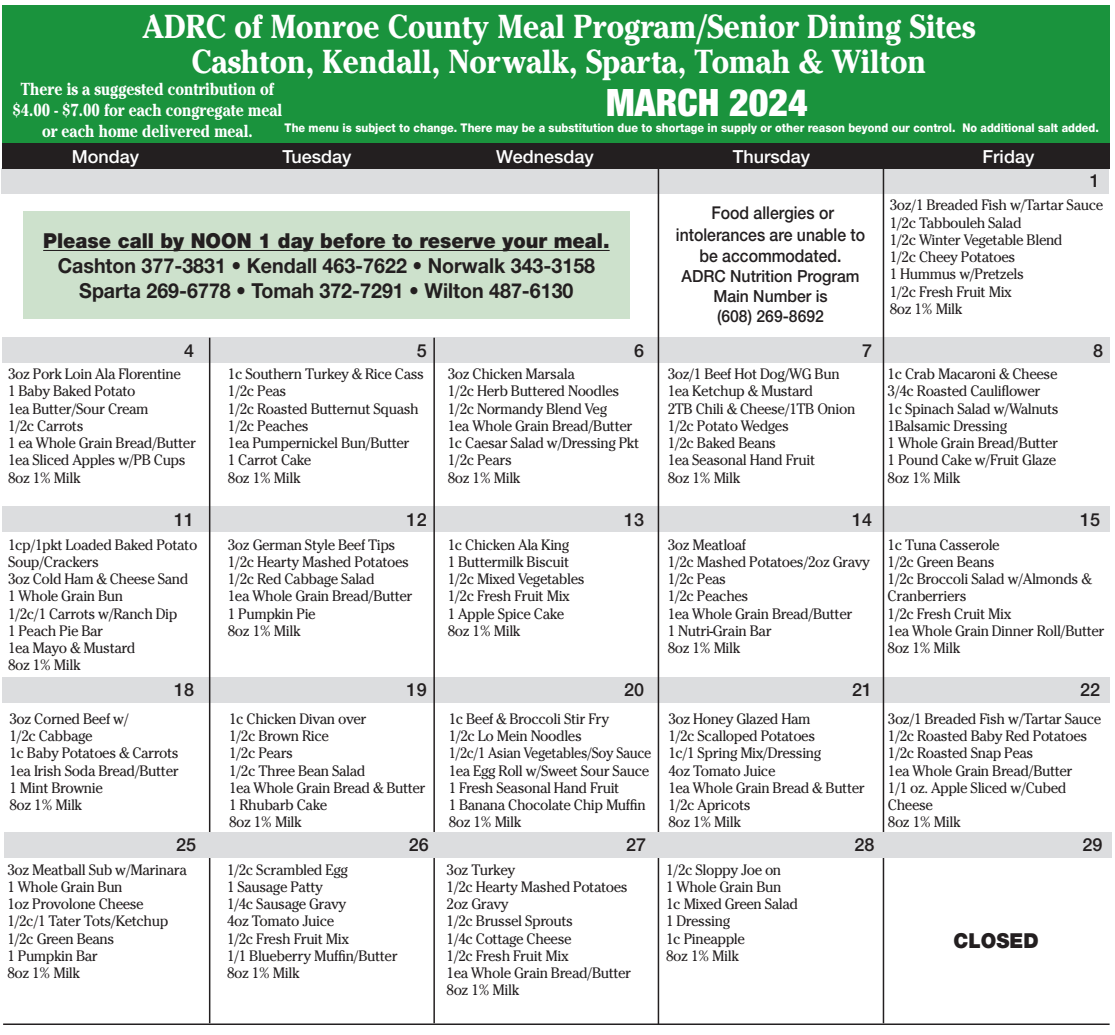
<style>
.page{position:relative;width:1115px;height:1035px;background:#fff}
.page>*{position:absolute;margin:0;border:0;box-sizing:border-box;transform-origin:0 0}
.t1{font:900 condensed 37.8px "Helvetica Neue LT Std";color:#fff}
.t2{font:700 33px/34.7px "Cheltenham Std";color:#fff;text-align:center;scale:.91 1}
.t3{font:700 20.7px/25px "Helvetica Neue LT Std";color:#231f20;text-align:center;scale:.95 1}
.t4{font:900 20.7px "Helvetica Neue LT Std";color:#231f20;scale:.95 1}
.t5{font:500 18px "Helvetica Neue LT Std";color:#231f20}
.t6{font:500 18px "Helvetica Neue LT Std";color:#fff}
.t7{font:500 17.7px/21.1px "Helvetica Neue LT Std";color:#231f20;text-align:center;scale:.9 1}
.t8{font:700 17.25px/20.7px "Cheltenham Std";color:#fff;text-align:center;scale:.87 1}
.t9{font:500 16.65px/20.1px "Helvetica Neue LT Std";color:#231f20;text-align:center;scale:.94 1}
.t10{font:15px/17.2px "Cheltenham Std";letter-spacing:-.03em;color:#231f20;scale:.96 1}
.t11{font:800 12px "Helvetica Neue LT Std";color:#fff;scale:.91 1}
</style>
<div class="page">
<hr style="left:3px;top:1023px;width:1106px;height:2px;background:#231f20">
<div style="left:2px;top:5px;width:1107px;height:150px;background:#1a933d"></div>
<div style="left:2px;top:168px;width:1107px;height:25px;background:#dcdddf"></div>
<div style="left:2px;top:506px;width:1107px;height:26px;background:#dcdddf"></div>
<div style="left:2px;top:677px;width:1107px;height:25px;background:#dcdddf"></div>
<div style="left:2px;top:337px;width:1107px;height:26px;background:#dcdddf"></div>
<hr style="left:209px;top:338px;width:1px;height:685px;background:#231f20">
<hr style="left:433px;top:338px;width:2px;height:685px;background:#231f20">
<hr style="left:658px;top:168px;width:1px;height:856px;background:#231f20">
<hr style="left:883px;top:168px;width:1px;height:855px;background:#231f20">
<div style="left:2px;top:143px;width:1107px;height:26px;background:#231f20"></div>
<div style="left:23px;top:212px;width:607px;height:107px;background:#cde1cc"></div>
<hr style="left:43px;top:250px;width:567px;height:1px;background:#231f20">
<div style="left:4px;top:832px;width:1107px;height:25px;background:#dcdddf"></div>
<h2 class="t2" style="left:143px;top:9px;width:916px">ADRC of Monroe County Meal Program/Senior Dining Sites<br>Cashton, Kendall, Norwalk, Sparta, Tomah &amp; Wilton</h2>
<p class="t8" style="left:12px;top:79px;width:312px">There is a suggested contribution of $4.00 - $7.00 for each congregate meal or each home delivered meal.</p>
<h1 class="t1" style="left:606px;top:79px;width:203px">MARCH 2024</h1>
<p class="t11" style="left:285px;top:121px;width:896px">The menu is subject to change. There may be a substitution due to shortage in supply or other reason beyond our control. No additional salt added.</p>
<p class="t6" style="left:72px;top:145px;width:69px">Monday</p>
<p class="t6" style="left:283px;top:145px;width:71px">Tuesday</p>
<p class="t6" style="left:496px;top:145px;width:99px">Wednesday</p>
<p class="t6" style="left:733px;top:145px;width:79px">Thursday</p>
<p class="t6" style="left:983px;top:145px;width:53px">Friday</p>
<p class="t5" style="left:1090px;top:170px;width:12px">1</p>
<h3 class="t4" style="left:43px;top:229px;width:598px">Please call by NOON 1 day before to reserve your meal.</h3>
<h3 class="t3" style="left:58px;top:253px;width:567px">Cashton 377-3831 • Kendall 463-7622 • Norwalk 343-3158<br>Sparta 269-6778 • Tomah 372-7291 • Wilton 487-6130</h3>
<p class="t7" style="left:676px;top:202px;width:212px">Food allergies or intolerances are unable to be accommodated.</p>
<p class="t9" style="left:681px;top:265px;width:191px">ADRC Nutrition Program<br>Main Number is<br>(608) 269-8692</p>
<p class="t10" style="left:890px;top:197px;width:224px">3oz/1 Breaded Fish w/Tartar Sauce<br>1/2c Tabbouleh Salad<br>1/2c Winter Vegetable Blend<br>1/2c Cheey Potatoes<br>1 Hummus w/Pretzels<br>1/2c Fresh Fruit Mix<br>8oz 1% Milk</p>
<p class="t5" style="left:184px;top:339px;width:12px">4</p>
<p class="t5" style="left:417px;top:339px;width:12px">5</p>
<p class="t5" style="left:634px;top:339px;width:12px">6</p>
<p class="t5" style="left:862px;top:339px;width:12px">7</p>
<p class="t5" style="left:1093px;top:339px;width:12px">8</p>
<p class="t10" style="left:8px;top:365px;width:197px">3oz Pork Loin Ala Florentine<br>1 Baby Baked Potato<br>1ea Butter/Sour Cream<br>1/2c Carrots<br>1 ea Whole Grain Bread/Butter<br>1ea Sliced Apples w/PB Cups<br>8oz 1% Milk</p>
<p class="t10" style="left:228px;top:365px;width:206px">1c Southern Turkey &amp; Rice Cass<br>1/2c Peas<br>1/2c Roasted Butternut Squash<br>1/2c Peaches<br>1ea Pumpernickel Bun/Butter<br>1 Carrot Cake<br>8oz 1% Milk</p>
<p class="t10" style="left:448px;top:365px;width:201px">3oz Chicken Marsala<br>1/2c Herb Buttered Noodles<br>1/2c Normandy Blend Veg<br>1ea Whole Grain Bread/Butter<br>1c Caesar Salad w/Dressing Pkt<br>1/2c Pears<br>8oz 1% Milk</p>
<p class="t10" style="left:668px;top:365px;width:197px">3oz/1 Beef Hot Dog/WG Bun<br>1ea Ketchup &amp; Mustard<br>2TB Chili &amp; Cheese/1TB Onion<br>1/2c Potato Wedges<br>1/2c Baked Beans<br>1ea Seasonal Hand Fruit<br>8oz 1% Milk</p>
<p class="t10" style="left:888px;top:365px;width:180px">1c Crab Macaroni &amp; Cheese<br>3/4c Roasted Cauliflower<br>1c Spinach Salad w/Walnuts<br>1Balsamic Dressing<br>1 Whole Grain Bread/Butter<br>1 Pound Cake w/Fruit Glaze<br>8oz 1% Milk</p>
<p class="t5" style="left:174px;top:508px;width:22px">11</p>
<p class="t5" style="left:407px;top:508px;width:22px">12</p>
<p class="t5" style="left:624px;top:508px;width:22px">13</p>
<p class="t5" style="left:852px;top:508px;width:22px">14</p>
<p class="t5" style="left:1080px;top:508px;width:22px">15</p>
<p class="t10" style="left:8px;top:536px;width:199px">1cp/1pkt Loaded Baked Potato<br>Soup/Crackers<br>3oz Cold Ham &amp; Cheese Sand<br>1 Whole Grain Bun<br>1/2c/1 Carrots w/Ranch Dip<br>1 Peach Pie Bar<br>1ea Mayo &amp; Mustard<br>8oz 1% Milk</p>
<p class="t10" style="left:228px;top:536px;width:194px">3oz German Style Beef Tips<br>1/2c Hearty Mashed Potatoes<br>1/2c Red Cabbage Salad<br>1ea Whole Grain Bread/Butter<br>1 Pumpkin Pie<br>8oz 1% Milk</p>
<p class="t10" style="left:448px;top:536px;width:144px">1c Chicken Ala King<br>1 Buttermilk Biscuit<br>1/2c Mixed Vegetables<br>1/2c Fresh Fruit Mix<br>1 Apple Spice Cake<br>8oz 1% Milk</p>
<p class="t10" style="left:668px;top:536px;width:212px">3oz Meatloaf<br>1/2c Mashed Potatoes/2oz Gravy<br>1/2c Peas<br>1/2c Peaches<br>1ea Whole Grain Bread/Butter<br>1 Nutri-Grain Bar<br>8oz 1% Milk</p>
<p class="t10" style="left:888px;top:536px;width:228px">1c Tuna Casserole<br>1/2c Green Beans<br>1/2c Broccoli Salad w/Almonds &amp;<br>Cranberriers<br>1/2c Fresh Cruit Mix<br>1ea Whole Grain Dinner Roll/Butter<br>8oz 1% Milk</p>
<p class="t5" style="left:174px;top:679px;width:22px">18</p>
<p class="t5" style="left:407px;top:679px;width:22px">19</p>
<p class="t5" style="left:624px;top:679px;width:22px">20</p>
<p class="t5" style="left:852px;top:679px;width:22px">21</p>
<p class="t5" style="left:1080px;top:679px;width:22px">22</p>
<p class="t10" style="left:10px;top:710px;width:178px">3oz Corned Beef w/<br>1/2c Cabbage<br>1c Baby Potatoes &amp; Carrots<br>1ea Irish Soda Bread/Butter<br>1 Mint Brownie<br>8oz 1% Milk</p>
<p class="t10" style="left:229px;top:710px;width:206px">1c Chicken Divan over<br>1/2c Brown Rice<br>1/2c Pears<br>1/2c Three Bean Salad<br>1ea Whole Grain Bread &amp; Butter<br>1 Rhubarb Cake<br>8oz 1% Milk</p>
<p class="t10" style="left:449px;top:710px;width:213px">1c Beef &amp; Broccoli Stir Fry<br>1/2c Lo Mein Noodles<br>1/2c/1 Asian Vegetables/Soy Sauce<br>1ea Egg Roll w/Sweet Sour Sauce<br>1 Fresh Seasonal Hand Fruit<br>1 Banana Chocolate Chip Muffin<br>8oz 1% Milk</p>
<p class="t10" style="left:668px;top:710px;width:206px">3oz Honey Glazed Ham<br>1/2c Scalloped Potatoes<br>1c/1 Spring Mix/Dressing<br>4oz Tomato Juice<br>1ea Whole Grain Bread &amp; Butter<br>1/2c Apricots<br>8oz 1% Milk</p>
<p class="t10" style="left:888px;top:710px;width:224px">3oz/1 Breaded Fish w/Tartar Sauce<br>1/2c Roasted Baby Red Potatoes<br>1/2c Roasted Snap Peas<br>1ea Whole Grain Bread/Butter<br>1/1 oz. Apple Sliced w/Cubed<br>Cheese<br>8oz 1% Milk</p>
<p class="t5" style="left:176px;top:834px;width:22px">25</p>
<p class="t5" style="left:409px;top:834px;width:22px">26</p>
<p class="t5" style="left:626px;top:834px;width:22px">27</p>
<p class="t5" style="left:854px;top:834px;width:22px">28</p>
<p class="t5" style="left:1082px;top:834px;width:22px">29</p>
<p class="t10" style="left:7px;top:860px;width:188px">3oz Meatball Sub w/Marinara<br>1 Whole Grain Bun<br>1oz Provolone Cheese<br>1/2c/1 Tater Tots/Ketchup<br>1/2c Green Beans<br>1 Pumpkin Bar<br>8oz 1% Milk</p>
<p class="t10" style="left:227px;top:860px;width:179px">1/2c Scrambled Egg<br>1 Sausage Patty<br>1/4c Sausage Gravy<br>4oz Tomato Juice<br>1/2c Fresh Fruit Mix<br>1/1 Blueberry Muffin/Butter<br>8oz 1% Milk</p>
<p class="t10" style="left:447px;top:860px;width:194px">3oz Turkey<br>1/2c Hearty Mashed Potatoes<br>2oz Gravy<br>1/2c Brussel Sprouts<br>1/4c Cottage Cheese<br>1/2c Fresh Fruit Mix<br>1ea Whole Grain Bread/Butter<br>8oz 1% Milk</p>
<p class="t10" style="left:666px;top:860px;width:139px">1/2c Sloppy Joe on<br>1 Whole Grain Bun<br>1c Mixed Green Salad<br>1 Dressing<br>1c Pineapple<br>8oz 1% Milk</p>
<h3 class="t4" style="left:954px;top:927px;width:91px">CLOSED</h3>
</div>
